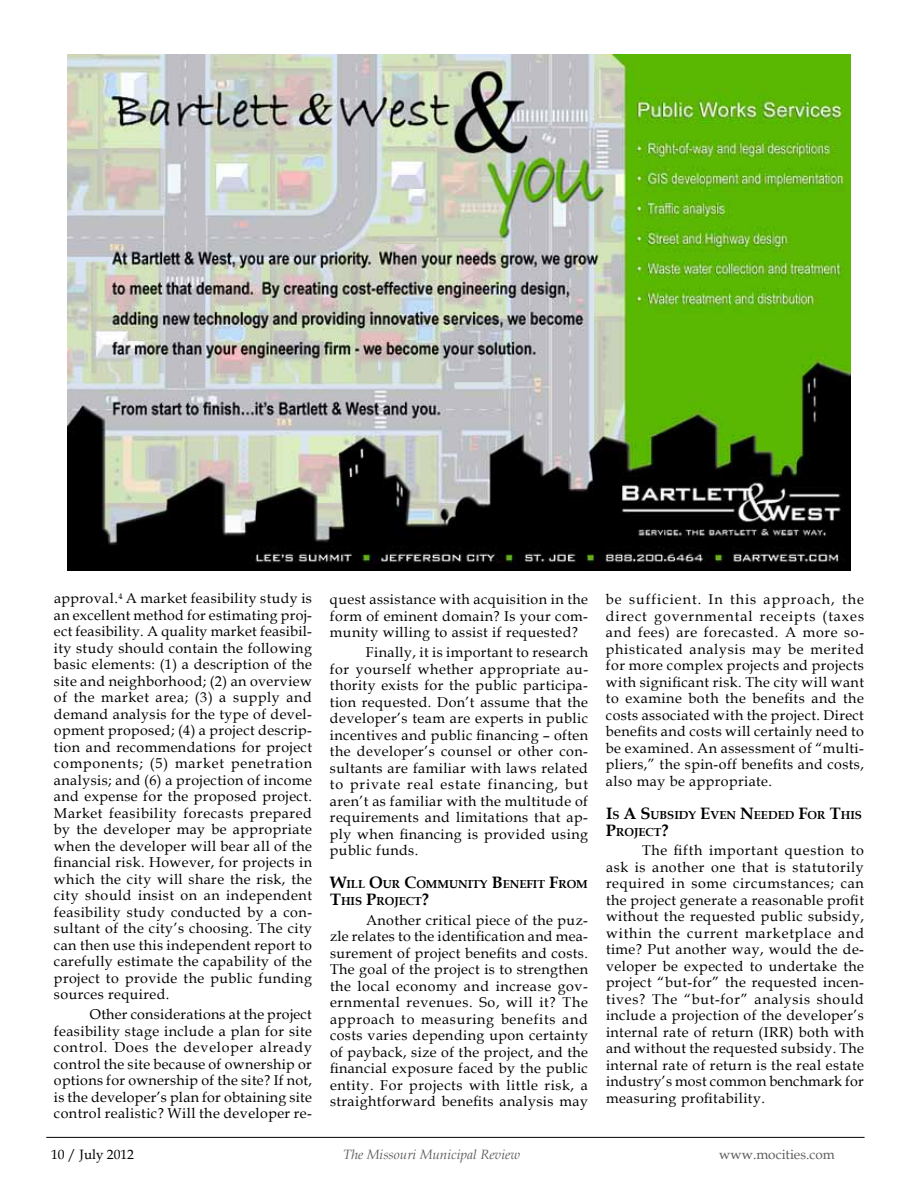
<style>
.page{position:relative;width:918px;height:1188px;background:#fff}
.page>*{position:absolute;margin:0;border:0;box-sizing:border-box;transform-origin:0 0}
.t1{font:14.25px/16.5px "Book Antiqua";letter-spacing:.03em;color:#000;text-align:justify}
.t2{font:italic 13.5px "Book Antiqua";color:#5e5e5f}
.t3{font:13.5px "Book Antiqua";color:#5e5e5f}
.t4{font:13.5px "Book Antiqua";color:#000}
.t5{font:700 11.55px/16.5px "Book Antiqua";color:#000}
.s1{font-size:16.5px}
</style>
<div class="page">
<hr style="left:46px;top:1137px;width:819px;height:1px;background:#000">
<img style="left:68px;top:54px;width:782px;height:516px">
<p class="t1" style="left:54px;top:590px;width:260px">approval.<sup>4</sup> A market feasibility study is an excellent method for estimating proj&shy;ect feasibility. A quality market feasibil&shy;ity study should contain the following basic elements: (1) a description of the site and neighborhood; (2) an overview of the market area; (3) a supply and demand analysis for the type of devel&shy;opment proposed; (4) a project descrip&shy;tion and recommendations for project components; (5) market penetration analysis; and (6) a projection of income and expense for the proposed project.<br>Market feasibility forecasts prepared by the developer may be appropriate when the developer will bear all of the financial risk. However, for projects in which the city will share the risk, the city should insist on an independent feasibility study conducted by a con&shy;sultant of the city’s choosing. The city can then use this independent report to carefully estimate the capability of the project to provide the public funding sources required.</p>
<p class="t1" style="left:54px;top:1006px;width:259px;text-indent:36px">Other considerations at the project feasibility stage include a plan for site control. Does the developer already control the site because of ownership or options for ownership of the site? If not, is the developer’s plan for obtaining site control realistic? Will the developer re-</p>
<p class="t1" style="left:330px;top:591px;width:260px">quest assistance with acquisition in the form of eminent domain? Is your com&shy;munity willing to assist if requested?</p>
<p class="t1" style="left:330px;top:644px;width:260px;text-indent:36px">Finally, it is important to research for yourself whether appropriate au&shy;thority exists for the public participa&shy;tion requested. Don’t assume that the developer’s team are experts in public incentives and public financing – often the developer’s counsel or other con&shy;sultants are familiar with laws related to private real estate financing, but aren’t as familiar with the multitude of requirements and limitations that ap&shy;ply when financing is provided using public funds.</p>
<p class="t5" style="left:330px;top:876px;width:259px"><span class="s1">W</span>ILL <span class="s1">O</span>UR <span class="s1">C</span>OMMUNITY <span class="s1">B</span>ENEFIT <span class="s1">F</span>ROM<br><span class="s1">T</span>HIS <span class="s1">P</span>ROJECT<span class="s1">?</span></p>
<p class="t1" style="left:330px;top:911px;width:260px;text-indent:36px">Another critical piece of the puz&shy;zle relates to the identification and mea&shy;surement of project benefits and costs.<br>The goal of the project is to strengthen the local economy and increase gov&shy;ernmental revenues. So, will it? The approach to measuring benefits and costs varies depending upon certainty of payback, size of the project, and the financial exposure faced by the public entity. For projects with little risk, a straightforward benefits analysis may</p>
<p class="t1" style="left:606px;top:591px;width:260px">be sufficient. In this approach, the direct governmental receipts (taxes and fees) are forecasted. A more so&shy;phisticated analysis may be merited for more complex projects and projects with significant risk. The city will want to examine both the benefits and the costs associated with the project. Direct benefits and costs will certainly need to be examined. An assessment of “multi&shy;pliers,” the spin-off benefits and costs, also may be appropriate.</p>
<p class="t5" style="left:606px;top:807px;width:257px"><span class="s1">I</span>S <span class="s1">A S</span>UBSIDY <span class="s1">E</span>VEN <span class="s1">N</span>EEDED <span class="s1">F</span>OR <span class="s1">T</span>HIS<br><span class="s1">P</span>ROJECT<span class="s1">?</span></p>
<p class="t1" style="left:606px;top:842px;width:260px;text-indent:36px">The fifth important question to ask is another one that is statutorily required in some circumstances; can the project generate a reasonable profit without the requested public subsidy, within the current marketplace and time? Put another way, would the de&shy;veloper be expected to undertake the project “but-for” the requested incen&shy;tives? The “but-for” analysis should include a projection of the developer’s internal rate of return (IRR) both with and without the requested subsidy. The internal rate of return is the real estate industry’s most common benchmark for measuring profitability.</p>
<p class="t4" style="left:51px;top:1145px;width:84px">10 / July 2012</p>
<p class="t2" style="left:343px;top:1145px;width:178px">The Missouri Municipal Review</p>
<p class="t3" style="left:719px;top:1145px;width:117px">www.mocities.com</p>
</div>
